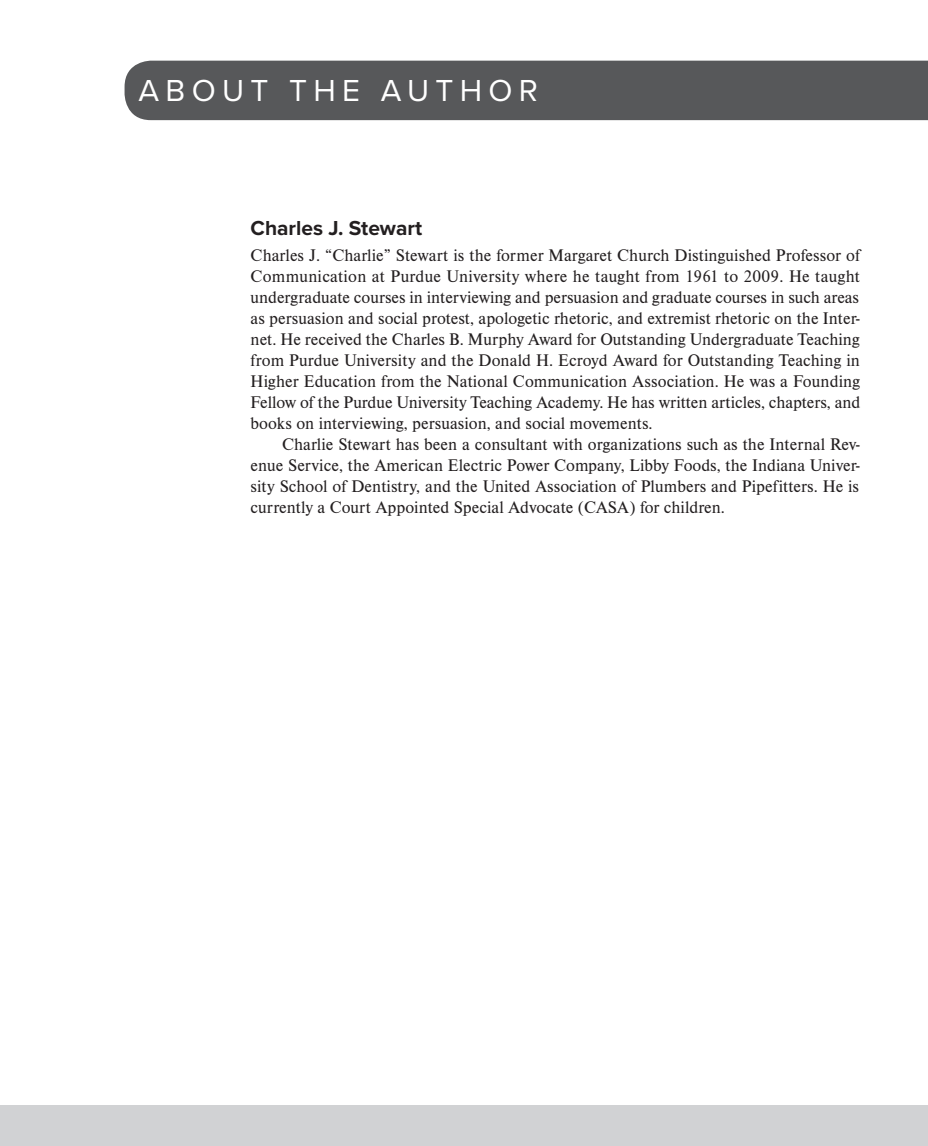
<style>
.page{position:relative;width:928px;height:1146px;background:#fff}
.page>*{position:absolute;margin:0;border:0;box-sizing:border-box;transform-origin:0 0}
.faa_tt{font:31.5px "Proxima Nova";letter-spacing:.2em;color:#fff}
.faa_au{font:700 21px "Proxima Nova";color:#231f20}
.faa_tx1{font:17.5px/21px "Nimbus Rom DOT";color:#231f20;text-align:justify}
.faa_tx{font:17.5px/21px "Nimbus Rom DOT";color:#231f20;text-align:justify}
</style>
<div class="page">
<div style="left:0;top:1105px;width:928px;height:41px;background:#d1d2d4"></div>
<div style="left:125px;top:61px;width:803px;height:59px;background:#57585a"></div>
<p class="faa_tt" style="left:139px;top:67px;width:401px">ABOUT THE AUTHOR</p>
<p class="faa_au" style="left:251px;top:212px;width:173px">Charles J. Stewart</p>
<p class="faa_tx1" style="left:251px;top:245px;width:611px">Charles J. “Charlie” Stewart is the former Margaret Church Distinguished Professor of Communication at Purdue University where he taught from 1961 to 2009. He taught undergraduate courses in interviewing and persuasion and graduate courses in such areas as persuasion and social protest, apologetic rhetoric, and extremist rhetoric on the Inter&shy;net. He received the Charles B. Murphy Award for Outstanding Undergraduate Teaching from Purdue University and the Donald H. Ecroyd Award for Outstanding Teaching in Higher Education from the National Communication Association. He was a Founding Fellow of the Purdue University Teaching Academy. He has written articles, chapters, and books on interviewing, persuasion, and social movements.</p>
<p class="faa_tx" style="left:251px;top:434px;width:610px;text-indent:32px">Charlie Stewart has been a consultant with organizations such as the Internal Rev&shy;enue Service, the American Electric Power Company, Libby Foods, the Indiana Univer&shy;sity School of Dentistry, and the United Association of Plumbers and Pipefitters. He is currently a Court Appointed Special Advocate (CASA) for children.</p>
</div>
